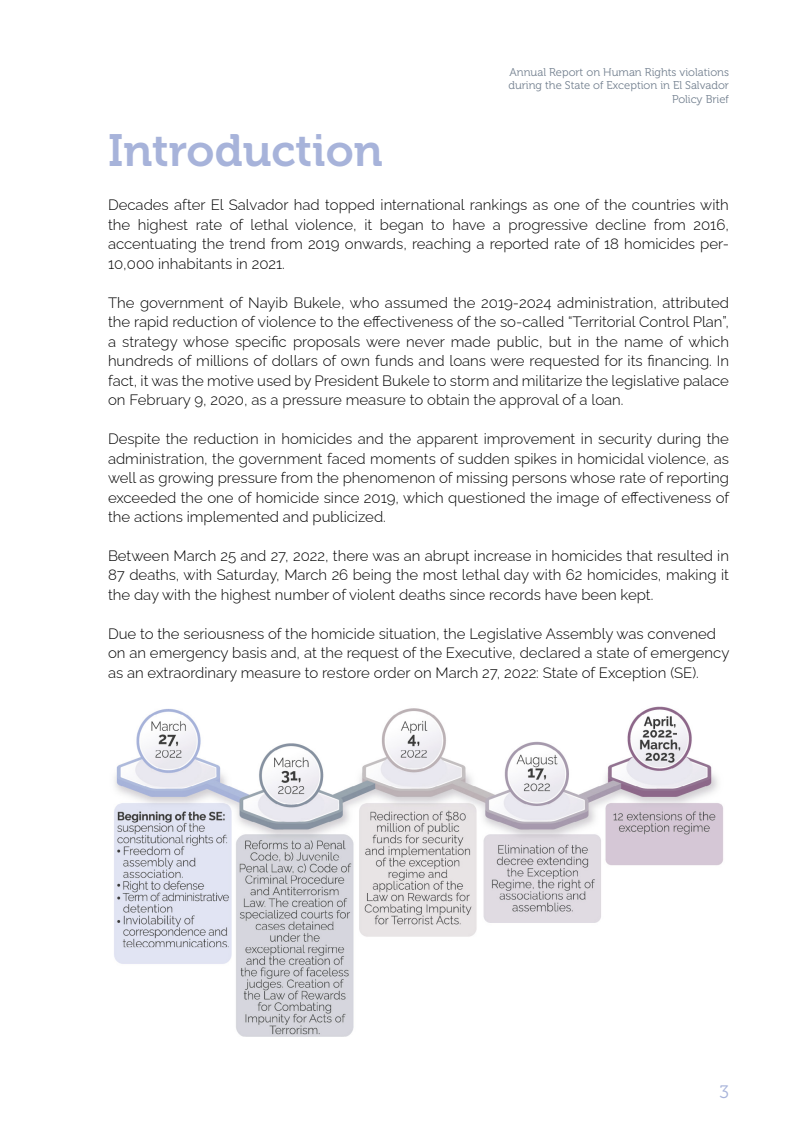
<style>
.page{position:relative;width:810px;height:1134px;background:#fff}
.page>*{position:absolute;margin:0;border:0;box-sizing:border-box;transform-origin:0 0}
.t1{font:45px "Museo 700";color:#a7b3da}
.t2{font:18px "Museo 300";color:#a7b3da}
.t3{font:300 15px/19.5px "Raleway";color:#000;text-align:justify}
.t4{font:11.25px/13.5px "Museo 300";color:#748190;text-align:right}
</style>
<div class="page">
<img style="left:114px;top:706px;width:609px;height:330px">
<h1 class="t1" style="left:108px;top:125px;width:276px">Introduction</h1>
<p class="t4" style="left:509px;top:66px;width:222px">Annual Report on Human Rights violations during the State of Exception in El Salvador<br>Policy Brief</p>
<p class="t3" style="left:108px;top:193px;width:623px">Decades after El Salvador had topped international rankings as one of the countries with the highest rate of lethal violence, it began to have a progressive decline from 2016, accentuating the trend from 2019 onwards, reaching a reported rate of 18 homicides per-10,000 inhabitants in 2021.</p>
<p class="t3" style="left:108px;top:291px;width:623px">The government of Nayib Bukele, who assumed the 2019-2024 administration, attributed the rapid reduction of violence to the effectiveness of the so-called “Territorial Control Plan”, a strategy whose specific proposals were never made public, but in the name of which hundreds of millions of dollars of own funds and loans were requested for its financing. In fact, it was the motive used by President Bukele to storm and militarize the legislative palace on February 9, 2020, as a pressure measure to obtain the approval of a loan.</p>
<p class="t3" style="left:108px;top:427px;width:623px">Despite the reduction in homicides and the apparent improvement in security during the administration, the government faced moments of sudden spikes in homicidal violence, as well as growing pressure from the phenomenon of missing persons whose rate of reporting exceeded the one of homicide since 2019, which questioned the image of effectiveness of the actions implemented and publicized.</p>
<p class="t3" style="left:108px;top:544px;width:623px">Between March 25 and 27, 2022, there was an abrupt increase in homicides that resulted in 87 deaths, with Saturday, March 26 being the most lethal day with 62 homicides, making it the day with the highest number of violent deaths since records have been kept.</p>
<p class="t3" style="left:108px;top:622px;width:623px;text-align:left">Due to the seriousness of the homicide situation, the Legislative Assembly was convened on an emergency basis and, at the request of the Executive, declared a state of emergency as an extraordinary measure to restore order on March 27, 2022: State of Exception (SE).</p>
<p class="t2" style="left:719px;top:1082px;width:11px">3</p>
</div>
